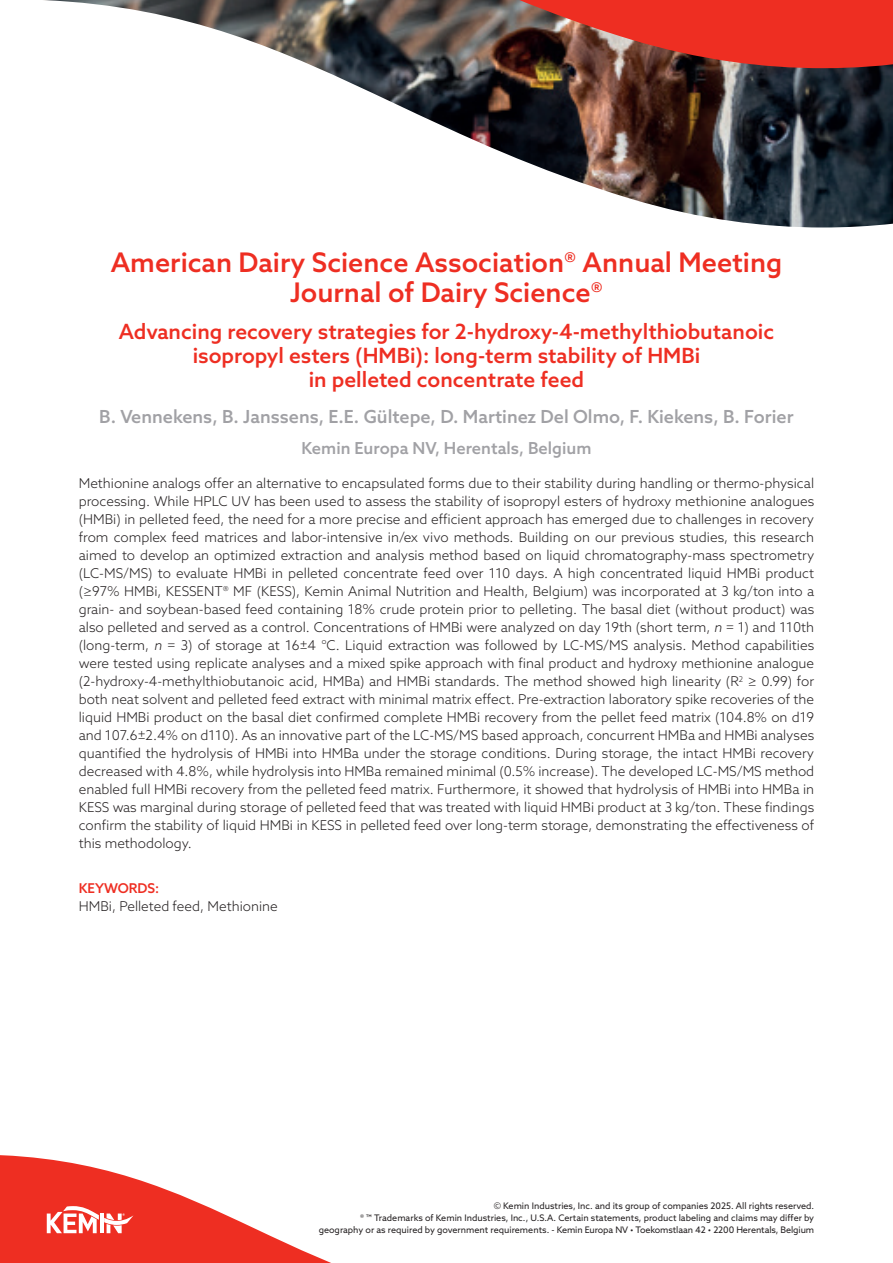
<style>
.page{position:relative;width:893px;height:1263px;background:#fff}
.page>*{position:absolute;margin:0;border:0;box-sizing:border-box;transform-origin:0 0}
.t1{font:500 27px/30px "Azo Sans";color:#ee2e22;text-align:center}
.t2{font:500 21px/24px "Azo Sans";color:#ee2e22;text-align:center}
.t3{font:500 18px "Azo Sans";color:#a1a1a5}
.t4{font:500 16.5px "Azo Sans";color:#a1a1a5}
.t5{font:300 13.5px/18px "Azo Sans";color:#231f20;text-align:justify}
.t6{font:500 13.5px "Azo Sans";color:#ee2e22}
.t7{font:9px/12px "Azo Sans";color:#231f20;text-align:right}
.s1{font-style:italic}
</style>
<div class="page">
<img style="left:44px;top:0;width:849px;height:227px">
<svg style="left:0;top:1155px;width:331px;height:108px"></svg>
<svg style="left:469px;top:0;width:424px;height:68px;background:#bb392e"></svg>
<h1 class="t1" style="left:111px;top:247px;width:673px">American Dairy Science Association® Annual Meeting<br>Journal of Dairy Science®</h1>
<h2 class="t2" style="left:119px;top:319px;width:657px">Advancing recovery strategies for 2-hydroxy-4-methylthiobutanoic isopropyl esters (HMBi): long-term stability of HMBi<br>in pelleted concentrate feed</h2>
<h3 class="t3" style="left:99px;top:405px;width:696px">B. Vennekens, B. Janssens, E.E. Gültepe, D. Martinez Del Olmo, F. Kiekens, B. Forier</h3>
<p class="t4" style="left:301px;top:437px;width:291px">Kemin Europa NV, Herentals, Belgium</p>
<p class="t5" style="left:79px;top:474px;width:737px">Methionine analogs offer an alternative to encapsulated forms due to their stability during handling or thermo-physical processing. While HPLC UV has been used to assess the stability of isopropyl esters of hydroxy methionine analogues (HMBi) in pelleted feed, the need for a more precise and efficient approach has emerged due to challenges in recovery from complex feed matrices and labor-intensive in/ex vivo methods. Building on our previous studies, this research aimed to develop an optimized extraction and analysis method based on liquid chromatography-mass spectrometry (LC-MS/MS) to evaluate HMBi in pelleted concentrate feed over 110 days. A high concentrated liquid HMBi product (≥97% HMBi, KESSENT® MF (KESS), Kemin Animal Nutrition and Health, Belgium) was incorporated at 3 kg/ton into a grain- and soybean-based feed containing 18% crude protein prior to pelleting. The basal diet (without product) was also pelleted and served as a control. Concentrations of HMBi were analyzed on day 19th (short term, <span class="s1">n</span> = 1) and 110th (long-term, <span class="s1">n</span> = 3) of storage at 16±4 °C. Liquid extraction was followed by LC-MS/MS analysis. Method capabilities were tested using replicate analyses and a mixed spike approach with final product and hydroxy methionine analogue (2-hydroxy-4-methylthiobutanoic acid, HMBa) and HMBi standards. The method showed high linearity (R<sup>2</sup> ≥ 0.99) for both neat solvent and pelleted feed extract with minimal matrix effect. Pre-extraction laboratory spike recoveries of the liquid HMBi product on the basal diet confirmed complete HMBi recovery from the pellet feed matrix (104.8% on d19 and 107.6±2.4% on d110). As an innovative part of the LC-MS/MS based approach, concurrent HMBa and HMBi analyses quantified the hydrolysis of HMBi into HMBa under the storage conditions. During storage, the intact HMBi recovery decreased with 4.8%, while hydrolysis into HMBa remained minimal (0.5% increase). The developed LC-MS/MS method enabled full HMBi recovery from the pelleted feed matrix. Furthermore, it showed that hydrolysis of HMBi into HMBa in KESS was marginal during storage of pelleted feed that was treated with liquid HMBi product at 3 kg/ton. These findings confirm the stability of liquid HMBi in KESS in pelleted feed over long-term storage, demonstrating the effectiveness of this methodology.</p>
<p class="t6" style="left:79px;top:879px;width:82px">KEYWORDS:</p>
<p class="t5" style="left:79px;top:897px;width:201px">HMBi, Pelleted feed, Methionine</p>
<p class="t7" style="left:319px;top:1200px;width:497px">© Kemin Industries, Inc. and its group of companies 2025. All rights reserved.<br>® ™ Trademarks of Kemin Industries, Inc., U.S.A. Certain statements, product labeling and claims may differ by geography or as required by government requirements. - Kemin Europa NV • Toekomstlaan 42 • 2200 Herentals, Belgium</p>
</div>
